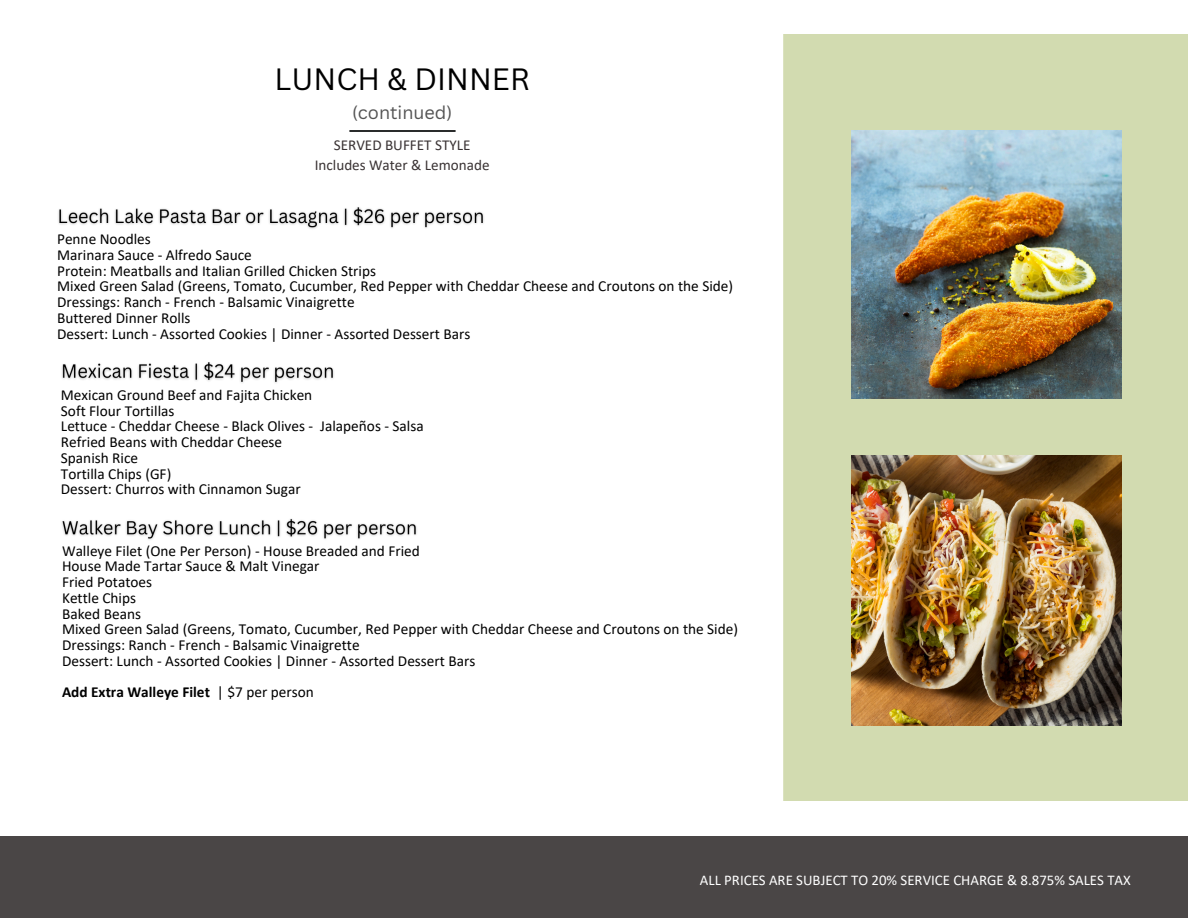
<style>
.page{position:relative;width:1188px;height:918px;background:#fff}
.page>*{position:absolute;margin:0;border:0;box-sizing:border-box;transform-origin:0 0}
.t1{font:30px "Canva Sans";color:#000}
.t2{font:18px "Canva Sans";color:#545454}
.t3{font:15.3px "Calibri";color:#000}
.t4{font:700 15.3px "Calibri";color:#000}
.t5{font:15.15px "Calibri";color:#3a3334}
.t6{font:14.85px "Calibri";color:#fff}
.s1{font-weight:400}
</style>
<div class="page">
<div style="left:784px;top:34px;width:404px;height:766px;background:#d2dbb0"></div>
<div style="left:0;top:836px;width:1188px;height:82px;background:#4a4646"></div>
<img style="left:851px;top:455px;width:270px;height:270px">
<img style="left:349px;top:130px;width:107px;height:1px">
<img style="left:851px;top:130px;width:270px;height:269px">
<img style="left:58px;top:207px;width:426px;height:22px">
<img style="left:62px;top:362px;width:272px;height:21px">
<img style="left:62px;top:518px;width:355px;height:22px">
<p class="t1" style="left:274px;top:57px;width:257px">LUNCH &amp; DINNER</p>
<p class="t2" style="left:352px;top:100px;width:102px">(continued)</p>
<p class="t5" style="left:334px;top:139px;width:138px">SERVED BUFFET STYLE</p>
<p class="t5" style="left:315px;top:159px;width:176px">Includes Water &amp; Lemonade</p>
<p class="t3" style="left:57px;top:233px;width:95px">Penne Noodles</p>
<p class="t3" style="left:57px;top:248px;width:196px">Marinara Sauce - Alfredo Sauce</p>
<p class="t3" style="left:57px;top:264px;width:320px">Protein: Meatballs and Italian Grilled Chicken Strips</p>
<p class="t3" style="left:57px;top:280px;width:678px">Mixed Green Salad (Greens, Tomato, Cucumber, Red Pepper with Cheddar Cheese and Croutons on the Side)</p>
<p class="t3" style="left:57px;top:296px;width:299px">Dressings: Ranch - French - Balsamic Vinaigrette</p>
<p class="t3" style="left:57px;top:311px;width:135px">Buttered Dinner Rolls</p>
<p class="t3" style="left:57px;top:327px;width:415px">Dessert: Lunch - Assorted Cookies | Dinner - Assorted Dessert Bars</p>
<p class="t3" style="left:61px;top:388px;width:253px">Mexican Ground Beef and Fajita Chicken</p>
<p class="t3" style="left:61px;top:404px;width:115px">Soft Flour Tortillas</p>
<p class="t3" style="left:61px;top:420px;width:364px">Lettuce - Cheddar Cheese - Black Olives - Jalapeños - Salsa</p>
<p class="t3" style="left:61px;top:436px;width:223px">Refried Beans with Cheddar Cheese</p>
<p class="t3" style="left:61px;top:451px;width:79px">Spanish Rice</p>
<p class="t3" style="left:61px;top:467px;width:112px">Tortilla Chips (GF)</p>
<p class="t3" style="left:61px;top:483px;width:241px">Dessert: Churros with Cinnamon Sugar</p>
<p class="t3" style="left:62px;top:544px;width:359px">Walleye Filet (One Per Person) - House Breaded and Fried</p>
<p class="t3" style="left:62px;top:560px;width:259px">House Made Tartar Sauce &amp; Malt Vinegar</p>
<p class="t3" style="left:62px;top:576px;width:92px">Fried Potatoes</p>
<p class="t3" style="left:62px;top:591px;width:76px">Kettle Chips</p>
<p class="t3" style="left:62px;top:607px;width:80px">Baked Beans</p>
<p class="t3" style="left:62px;top:623px;width:678px">Mixed Green Salad (Greens, Tomato, Cucumber, Red Pepper with Cheddar Cheese and Croutons on the Side)</p>
<p class="t3" style="left:62px;top:639px;width:299px">Dressings: Ranch - French - Balsamic Vinaigrette</p>
<p class="t3" style="left:62px;top:654px;width:415px">Dessert: Lunch - Assorted Cookies | Dinner - Assorted Dessert Bars</p>
<p class="t4" style="left:62px;top:686px;width:253px">Add Extra Walleye Filet <span class="s1">| $7 per person</span></p>
<h1 class="t6" style="left:700px;top:874px;width:432px">ALL PRICES ARE SUBJECT TO 20% SERVICE CHARGE &amp; 8.875% SALES TAX</h1>
</div>
